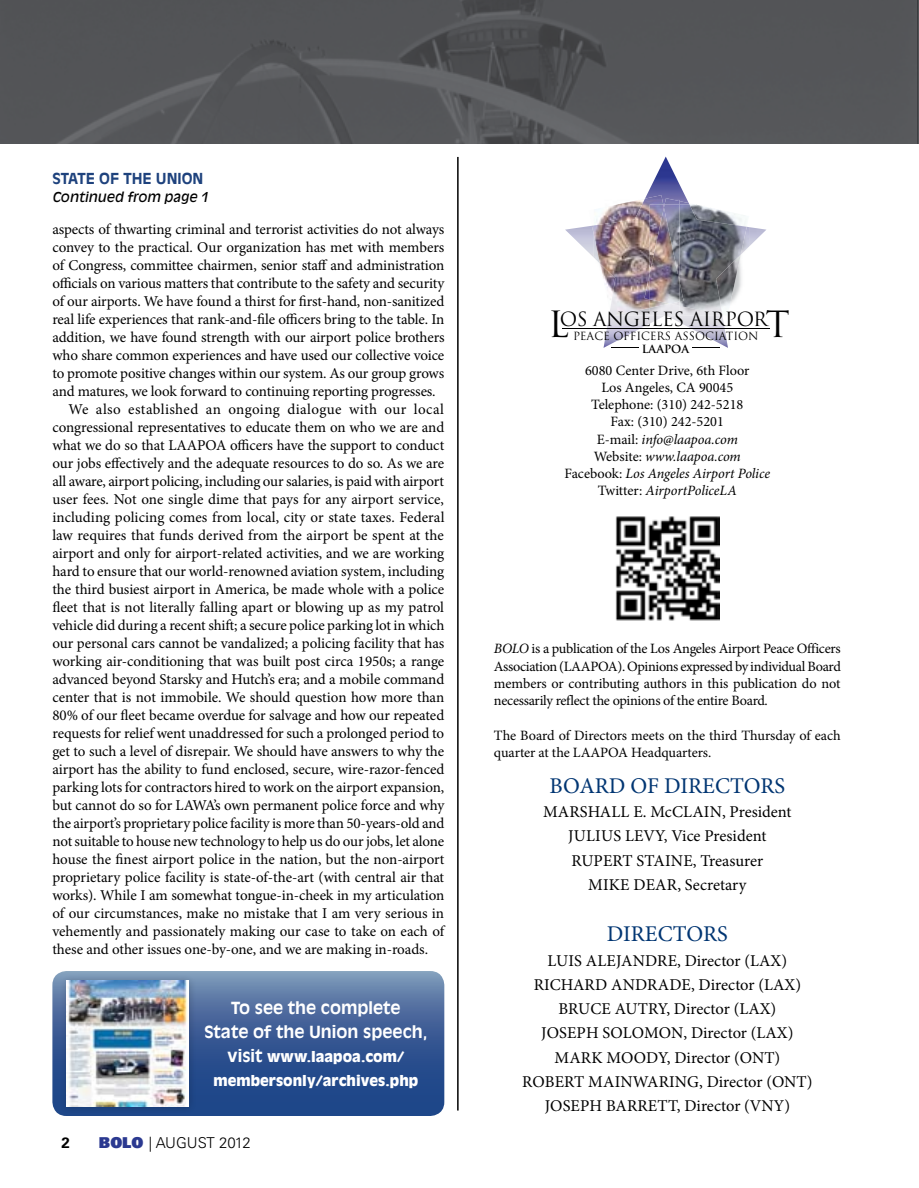
<style>
.page{position:relative;width:919px;height:1188px;background:#fff}
.page>*{position:absolute;margin:0;border:0;box-sizing:border-box;transform-origin:0 0}
.t1{font:35.25px "Trajan";color:#000}
.t2{font:22.5px "Minion Pro";color:#003572}
.t3{font:19.05px "Trajan";letter-spacing:-.02em;color:#000}
.t4{font:16.5px "Minion Pro";color:#000}
.t5{font:700 16.5px/24px "Antique Olive Std";color:#fff;text-align:center}
.t6{font:15px "Minion Pro";letter-spacing:-.01em;color:#000}
.t7{font:15px "Minion Pro";letter-spacing:.025em;color:#000}
.t8{font:300 15px "Univers LT Std";letter-spacing:-.01em;color:#000}
.t9{font:700 15px "Antique Olive Std";color:#1e427d}
.t10{font:700 15px "Univers LT Std";color:#000}
.t11{font:14.25px/17.2px "Minion Pro";letter-spacing:-.005em;color:#000;text-align:justify}
.t12{font:900 14.25px/24px "Antique Olive Std";color:#fff;text-align:center}
.t13{font:italic 13.5px "Antique Olive Std";color:#000}
.t14{font:10.95px "Trajan";color:#000}
.t15{font:700 10.95px "Trajan";color:#000}
.s1{font-weight:700;font-size:16.5px}
.s2{font-family:"Univers LT Std X Black";font-weight:400;color:#2b3990}
.s3{font-size:35.25px}
.s4{font-style:italic}
</style>
<div class="page">
<img style="left:0;top:0;width:918px;height:144px">
<hr style="left:457px;top:157px;width:1px;height:954px;background:#000">
<img style="left:565px;top:157px;width:201px;height:191px">
<svg style="left:679px;top:201px;width:10px;height:3px"></svg>
<img style="left:746px;top:204px;width:2px;height:111px">
<img style="left:679px;top:204px;width:67px;height:111px">
<svg style="left:663px;top:198px;width:10px;height:2px"></svg>
<img style="left:663px;top:200px;width:16px;height:8px">
<img style="left:663px;top:208px;width:16px;height:107px">
<svg style="left:669px;top:302px;width:10px;height:4px"></svg>
<img style="left:644px;top:195px;width:18px;height:5px">
<img style="left:588px;top:209px;width:5px;height:17px">
<svg style="left:591px;top:225px;width:2px;height:10px"></svg>
<img style="left:679px;top:282px;width:4px;height:20px">
<img style="left:593px;top:200px;width:70px;height:115px">
<img style="left:649px;top:204px;width:20px;height:104px">
<img style="left:644px;top:273px;width:5px;height:26px">
<hr style="left:561px;top:328px;width:208px;height:1px;background:#000">
<img style="left:615px;top:516px;width:104px;height:104px">
<svg style="left:52px;top:971px;width:392px;height:145px;background:#3e6097"></svg>
<div style="left:59px;top:972px;width:137px;height:141px;background:#000;opacity:.2"></div>
<img style="left:66px;top:980px;width:123px;height:126px">
<p class="t9" style="left:52px;top:169px;width:152px">State of the union</p>
<p class="t13" style="left:52px;top:189px;width:158px">Continued from page 1</p>
<p class="t6" style="left:52px;top:219px;width:393px">aspects of thwarting criminal and terrorist activities do not always</p>
<p class="t6" style="left:52px;top:237px;width:393px">convey to the practical. Our organization has met with members</p>
<p class="t6" style="left:52px;top:255px;width:393px">of Congress, committee chairmen, senior staff and administration</p>
<p class="t6" style="left:52px;top:273px;width:393px">officials on various matters that contribute to the safety and security</p>
<p class="t6" style="left:52px;top:291px;width:393px">of our airports. We have found a thirst for first-hand, non-sanitized</p>
<p class="t6" style="left:52px;top:309px;width:393px">real life experiences that rank-and-file officers bring to the table. In</p>
<p class="t6" style="left:52px;top:327px;width:393px">addition, we have found strength with our airport police brothers</p>
<p class="t6" style="left:52px;top:345px;width:393px">who share common experiences and have used our collective voice</p>
<p class="t6" style="left:52px;top:363px;width:393px">to promote positive changes within our system. As our group grows</p>
<p class="t6" style="left:52px;top:381px;width:384px">and matures, we look forward to continuing reporting progresses.</p>
<p class="t7" style="left:69px;top:399px;width:376px">We also established an ongoing dialogue with our local</p>
<p class="t6" style="left:52px;top:417px;width:393px">congressional representatives to educate them on who we are and</p>
<p class="t6" style="left:52px;top:435px;width:393px">what we do so that LAAPOA officers have the support to conduct</p>
<p class="t6" style="left:52px;top:453px;width:393px">our jobs effectively and the adequate resources to do so. As we are</p>
<p class="t6" style="left:52px;top:471px;width:393px">all aware, airport policing, including our salaries, is paid with airport</p>
<p class="t6" style="left:52px;top:489px;width:393px">user fees. Not one single dime that pays for any airport service,</p>
<p class="t6" style="left:52px;top:507px;width:393px">including policing comes from local, city or state taxes. Federal</p>
<p class="t6" style="left:52px;top:525px;width:393px">law requires that funds derived from the airport be spent at the</p>
<p class="t6" style="left:52px;top:543px;width:393px">airport and only for airport-related activities, and we are working</p>
<p class="t6" style="left:52px;top:561px;width:393px">hard to ensure that our world-renowned aviation system, including</p>
<p class="t6" style="left:52px;top:579px;width:393px">the third busiest airport in America, be made whole with a police</p>
<p class="t6" style="left:52px;top:597px;width:393px">fleet that is not literally falling apart or blowing up as my patrol</p>
<p class="t6" style="left:52px;top:615px;width:393px">vehicle did during a recent shift; a secure police parking lot in which</p>
<p class="t6" style="left:52px;top:633px;width:393px">our personal cars cannot be vandalized; a policing facility that has</p>
<p class="t6" style="left:52px;top:651px;width:393px">working air-conditioning that was built post circa 1950s; a range</p>
<p class="t6" style="left:52px;top:669px;width:393px">advanced beyond Starsky and Hutch’s era; and a mobile command</p>
<p class="t6" style="left:52px;top:687px;width:393px">center that is not immobile. We should question how more than</p>
<p class="t6" style="left:52px;top:705px;width:393px">80% of our fleet became overdue for salvage and how our repeated</p>
<p class="t6" style="left:52px;top:723px;width:393px">requests for relief went unaddressed for such a prolonged period to</p>
<p class="t6" style="left:52px;top:741px;width:393px">get to such a level of disrepair. We should have answers to why the</p>
<p class="t6" style="left:52px;top:759px;width:393px">airport has the ability to fund enclosed, secure, wire-razor-fenced</p>
<p class="t6" style="left:52px;top:777px;width:393px">parking lots for contractors hired to work on the airport expansion,</p>
<p class="t6" style="left:52px;top:795px;width:393px">but cannot do so for LAWA’s own permanent police force and why</p>
<p class="t6" style="left:52px;top:813px;width:393px">the airport’s proprietary police facility is more than 50-years-old and</p>
<p class="t6" style="left:52px;top:831px;width:393px">not suitable to house new technology to help us do our jobs, let alone</p>
<p class="t6" style="left:52px;top:849px;width:393px">house the finest airport police in the nation, but the non-airport</p>
<p class="t6" style="left:52px;top:867px;width:393px">proprietary police facility is state-of-the-art (with central air that</p>
<p class="t6" style="left:52px;top:885px;width:393px">works). While I am somewhat tongue-in-cheek in my articulation</p>
<p class="t6" style="left:52px;top:903px;width:393px">of our circumstances, make no mistake that I am very serious in</p>
<p class="t6" style="left:52px;top:921px;width:393px">vehemently and passionately making our case to take on each of</p>
<p class="t6" style="left:52px;top:939px;width:377px">these and other issues one-by-one, and we are making in-roads.</p>
<p class="t5" style="left:204px;top:996px;width:224px">To see the complete<br>State of the Union speech,</p>
<p class="t12" style="left:213px;top:1045px;width:206px"><span class="s1">visit</span> www.laapoa.com/ membersonly/archives.php</p>
<p class="t10" style="left:61px;top:1134px;width:10px">2</p>
<p class="t8" style="left:99px;top:1134px;width:153px"><span class="s2">BOLO</span> | AUGUST 2012</p>
<h1 class="t1" style="left:765px;top:303px;width:26px">T</h1>
<p class="t3" style="left:547px;top:307px;width:221px"><span class="s3">L</span>OS ANGELES AIRPOR</p>
<p class="t14" style="left:572px;top:329px;width:187px">PEACE OFFICERS ASSOCIATION</p>
<p class="t15" style="left:641px;top:342px;width:49px">LAAPOA</p>
<p class="t11" style="left:564px;top:362px;width:207px;text-align:center">6080 Center Drive, 6th Floor<br>Los Angeles, CA 90045<br>Telephone: (310) 242-5218<br>Fax: (310) 242-5201<br>E-mail: <span class="s4">info@laapoa.com<br></span>Website: <span class="s4">www.laapoa.com<br></span>Facebook: <span class="s4">Los Angeles Airport Police<br></span>Twitter: <span class="s4">AirportPoliceLA</span></p>
<p class="t11" style="left:493px;top:640px;width:348px"><span class="s4">BOLO</span> is a publication of the Los Angeles Airport Peace Officers Association (LAAPOA). Opinions expressed by individual Board members or contributing authors in this publication do not necessarily reflect the opinions of the entire Board.</p>
<p class="t11" style="left:493px;top:726px;width:348px">The Board of Directors meets on the third Thursday of each quarter at the LAAPOA Headquarters.</p>
<h2 class="t2" style="left:549px;top:771px;width:237px">BOARD OF DIRECTORS</h2>
<p class="t4" style="left:542px;top:801px;width:26px">Marshall</p>
<p class="t4" style="left:633px;top:801px;width:61px">E. McClain</p>
<p class="t4" style="left:721px;top:801px;width:71px">, President</p>
<p class="t4" style="left:568px;top:825px;width:16px">Julius</p>
<p class="t4" style="left:624px;top:825px;width:143px">Levy, Vice President</p>
<p class="t4" style="left:571px;top:849px;width:21px">Rupert</p>
<p class="t4" style="left:636px;top:849px;width:19px">Staine</p>
<p class="t4" style="left:692px;top:849px;width:72px">, Treasurer</p>
<p class="t4" style="left:588px;top:874px;width:69px">Mike Dear</p>
<p class="t4" style="left:677px;top:874px;width:70px">, Secretary</p>
<h2 class="t2" style="left:606px;top:919px;width:122px">DIRECTORS</h2>
<p class="t4" style="left:547px;top:949px;width:18px">Luis</p>
<p class="t4" style="left:585px;top:949px;width:23px">Alejandre</p>
<p class="t4" style="left:676px;top:949px;width:111px">, Director (LAX)</p>
<p class="t4" style="left:533px;top:973px;width:22px">Richard</p>
<p class="t4" style="left:610px;top:973px;width:24px">Andrade</p>
<p class="t4" style="left:690px;top:973px;width:111px">, Director (LAX)</p>
<p class="t4" style="left:558px;top:998px;width:22px">Bruce</p>
<p class="t4" style="left:614px;top:998px;width:23px">Autry</p>
<p class="t4" style="left:666px;top:998px;width:111px">, Director (LAX)</p>
<p class="t4" style="left:541px;top:1022px;width:17px">Joseph</p>
<p class="t4" style="left:602px;top:1022px;width:21px">Solomon</p>
<p class="t4" style="left:683px;top:1022px;width:111px">, Director (LAX)</p>
<p class="t4" style="left:554px;top:1046px;width:14px">mar</p>
<p class="t4" style="left:591px;top:1046px;width:29px">k moody</p>
<p class="t4" style="left:666px;top:1046px;width:115px">, Director (ONT)</p>
<p class="t4" style="left:522px;top:1070px;width:12px">robert</p>
<p class="t4" style="left:588px;top:1070px;width:12px">mainwarin</p>
<p class="t4" style="left:687px;top:1070px;width:127px">g, Director (ONT)</p>
<p class="t4" style="left:544px;top:1095px;width:17px">Joseph</p>
<p class="t4" style="left:605px;top:1095px;width:21px">Barrett</p>
<p class="t4" style="left:676px;top:1095px;width:115px">, Director (VNY)</p>
</div>
